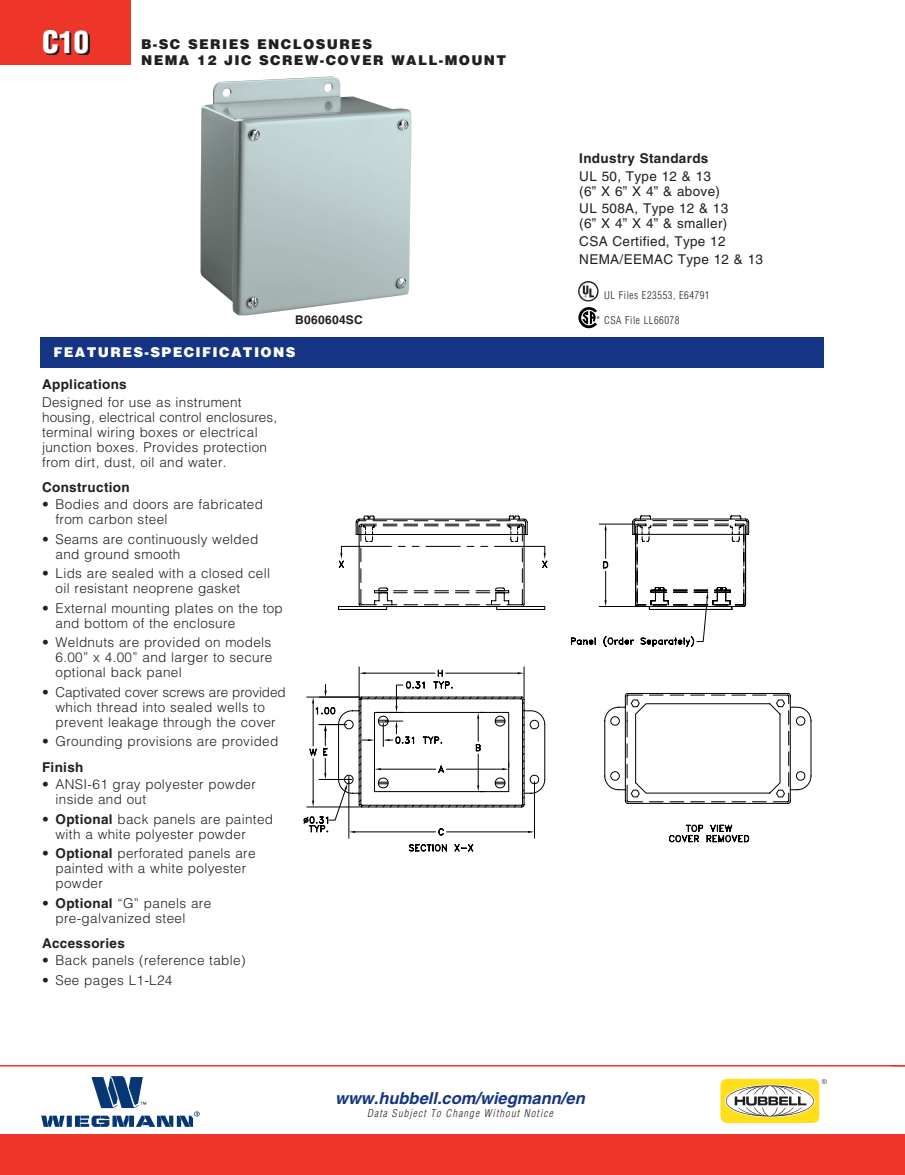
<style>
.page{position:relative;width:905px;height:1175px;background:#fff}
.page>*{position:absolute;margin:0;border:0;box-sizing:border-box;transform-origin:0 0}
.section_tab_number{font:900 condensed 30px "Helvetica LT Std";color:#fff}
.t1{font:italic 700 16.5px "Helvetica";color:#153483}
.BODY_TEXT{font:300 13.5px/15px "Helvetica LT Std";letter-spacing:.025em;color:#231f20}
.CLASS__COPY{font:13.5px/15px "Helvetica LT Std";letter-spacing:.025em;color:#231f20}
.Product_designation{font:900 13.5px "Helvetica LT Std";letter-spacing:.1em;color:#231f20}
.BODY_TEXT_SUBHEAD_1{font:700 13.5px "Helvetica LT Std";letter-spacing:.025em;color:#231f20}
.subhead_bars{font:900 13.5px "Helvetica LT Std";letter-spacing:.1em;color:#fff}
.CLASS__COPY-2{font:700 13.5px "Helvetica LT Std";letter-spacing:.025em;color:#231f20}
.CALLOUTS{font:700 12px "Helvetica LT Std";letter-spacing:.025em;color:#231f20}
.CHART_DATA{font:300 condensed 10.5px "Helvetica LT Std";letter-spacing:.05em;color:#231f20}
.t2{font:italic 300 condensed 10.5px "Helvetica LT Std";letter-spacing:.105em;color:#231f20}
.s1{font-weight:700}
</style>
<div class="page">
<img style="left:41px;top:1076px;width:158px;height:50px">
<div style="left:720px;top:1078px;width:99px;height:45px;background:#ffdf1b;border-radius:7px"></div>
<svg style="left:726px;top:1085px;width:87px;height:31px;background:#cbc5a6"></svg>
<svg style="left:821px;top:1079px;width:5px;height:5px"></svg>
<svg style="left:578px;top:307px;width:21px;height:21px"></svg>
<svg style="left:578px;top:281px;width:20px;height:20px"></svg>
<div style="left:0;top:0;width:130px;height:64px;background:#ee3529"></div>
<div style="left:40px;top:338px;width:784px;height:30px;background:#153483"></div>
<svg style="left:45px;top:32px;width:45px;height:23px"></svg>
<img style="left:200px;top:77px;width:211px;height:239px">
<div style="left:0;top:1134px;width:904px;height:40px;background:#ee3529"></div>
<hr style="left:0;top:1065px;width:904px;height:1px;background:#ee3529">
<svg style="left:303px;top:515px;width:245px;height:337px"></svg>
<svg style="left:749px;top:521px;width:63px;height:319px"></svg>
<svg style="left:570px;top:515px;width:179px;height:328px"></svg>
<p class="section_tab_number" style="left:42px;top:23px;width:48px">C10</p>
<p class="Product_designation" style="left:141px;top:35px;width:232px">B-SC SERIES ENCLOSURES</p>
<p class="Product_designation" style="left:141px;top:51px;width:367px">NEMA 12 JIC SCREW-COVER WALL-MOUNT</p>
<p class="CLASS__COPY-2" style="left:579px;top:150px;width:131px">Industry Standards</p>
<p class="CLASS__COPY" style="left:579px;top:168px;width:142px">UL 50, Type 12 &amp; 13 (6” X 6” X 4” &amp; above)</p>
<p class="CLASS__COPY" style="left:579px;top:201px;width:150px">UL 508A, Type 12 &amp; 13 (6” X 4” X 4” &amp; smaller)</p>
<p class="CLASS__COPY" style="left:579px;top:234px;width:148px">CSA Certified, Type 12</p>
<p class="CLASS__COPY" style="left:579px;top:251px;width:185px">NEMA/EEMAC Type 12 &amp; 13</p>
<p class="CHART_DATA" style="left:604px;top:288px;width:107px">UL Files E23553, E64791</p>
<p class="CALLOUTS" style="left:295px;top:312px;width:69px">B060604SC</p>
<p class="CHART_DATA" style="left:604px;top:314px;width:77px">CSA File LL66078</p>
<p class="subhead_bars" style="left:54px;top:343px;width:243px">FEATURES-SPECIFICATIONS</p>
<p class="BODY_TEXT_SUBHEAD_1" style="left:42px;top:376px;width:86px">Applications</p>
<p class="BODY_TEXT" style="left:42px;top:394px;width:237px">Designed for use as instrument housing, electrical control enclosures, terminal wiring boxes or electrical junction boxes. Provides protection from dirt, dust, oil and water.</p>
<p class="BODY_TEXT_SUBHEAD_1" style="left:42px;top:479px;width:89px">Construction</p>
<p class="BODY_TEXT" style="left:56px;top:497px;width:209px;text-indent:-14px">• Bodies and doors are fabricated from carbon steel</p>
<p class="BODY_TEXT" style="left:56px;top:531px;width:204px;text-indent:-14px">• Seams are continuously welded and ground smooth</p>
<p class="BODY_TEXT" style="left:56px;top:566px;width:216px;text-indent:-14px">• Lids are sealed with a closed cell oil resistant neoprene gasket</p>
<p class="BODY_TEXT" style="left:56px;top:600px;width:229px;text-indent:-14px">• External mounting plates on the top and bottom of the enclosure</p>
<p class="BODY_TEXT" style="left:56px;top:635px;width:218px;text-align:justify;text-indent:-14px">• Weldnuts are provided on models 6.00” x 4.00” and larger to secure optional back panel</p>
<p class="BODY_TEXT" style="left:42px;top:684px;width:245px;text-align:center">• Captivated cover screws are provided which thread into sealed wells to prevent leakage through the cover</p>
<p class="BODY_TEXT" style="left:42px;top:734px;width:238px">• Grounding provisions are provided</p>
<p class="BODY_TEXT_SUBHEAD_1" style="left:42px;top:759px;width:43px">Finish</p>
<p class="BODY_TEXT" style="left:56px;top:776px;width:202px;text-indent:-14px">• ANSI-61 gray polyester powder inside and out</p>
<p class="BODY_TEXT" style="left:56px;top:811px;width:219px;text-indent:-14px">• <span class="s1">Optional</span> back panels are painted with a white polyester powder</p>
<p class="BODY_TEXT" style="left:56px;top:845px;width:201px;text-indent:-14px">• <span class="s1">Optional</span> perforated panels are painted with a white polyester powder</p>
<p class="BODY_TEXT" style="left:56px;top:895px;width:157px;text-indent:-14px">• <span class="s1">Optional</span> “G” panels are pre-galvanized steel</p>
<p class="BODY_TEXT_SUBHEAD_1" style="left:42px;top:935px;width:84px">Accessories</p>
<p class="BODY_TEXT" style="left:42px;top:952px;width:205px">• Back panels (reference table)</p>
<p class="BODY_TEXT" style="left:42px;top:972px;width:132px">• See pages L1-L24</p>
<p class="t1" style="left:335px;top:1088px;width:251px">www.hubbell.com/wiegmann/en</p>
<p class="t2" style="left:367px;top:1106px;width:187px">Data Subject To Change Without Notice</p>
</div>
